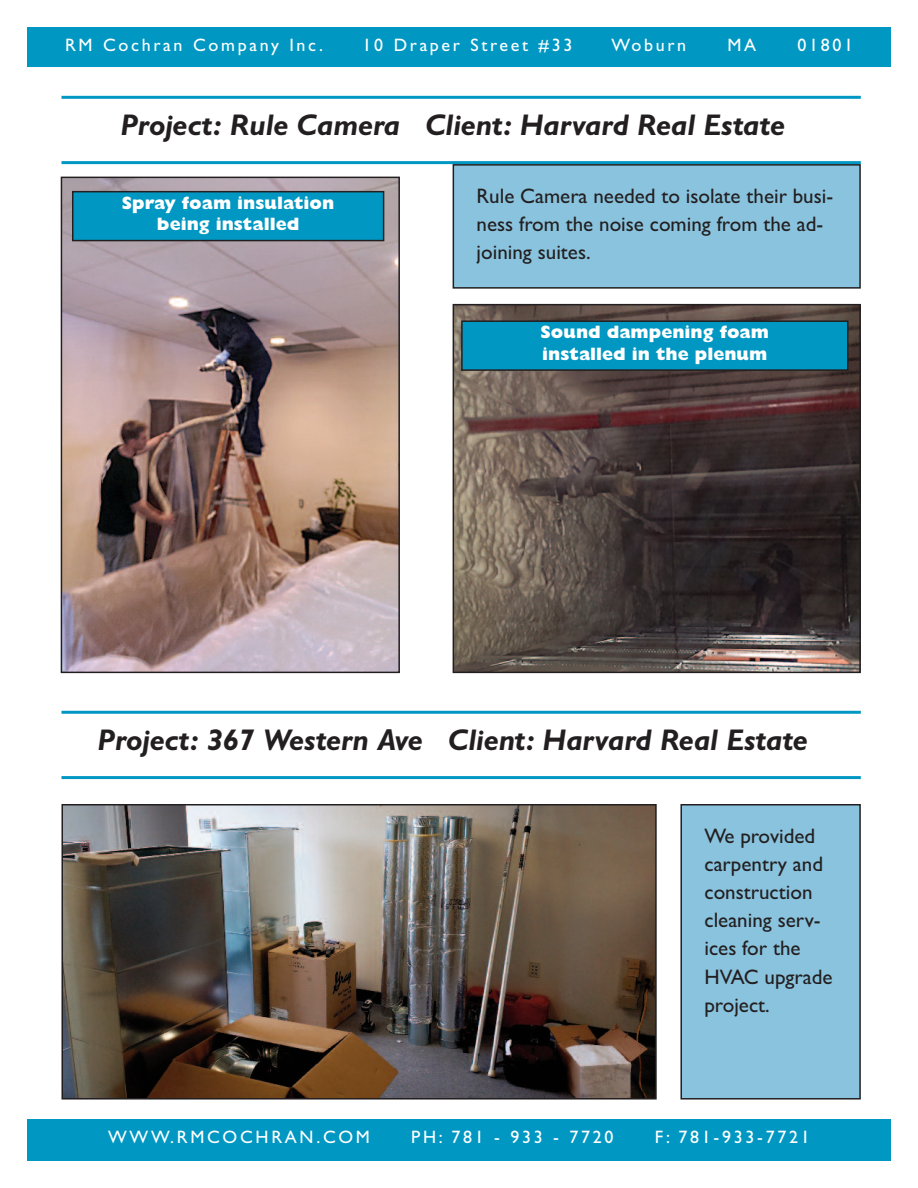
<style>
.page{position:relative;width:918px;height:1188px;background:#fff}
.page>*{position:absolute;margin:0;border:0;box-sizing:border-box;transform-origin:0 0}
.t1{font:italic 700 30px "Gill Sans MT Std";color:#231f20}
.t2{font:21px/28.2px "Gill Sans";color:#231f20}
.t3{font:18px "Gill Sans Std";letter-spacing:.15em;color:#fff}
.t4{font:800 18px/21.6px "Gill Sans MT Std";color:#fff;text-align:center}
</style>
<div class="page">
<div style="left:27px;top:27px;width:864px;height:41px;background:#0098c3"></div>
<hr style="left:27px;top:67px;width:865px;height:3px;background:#fff">
<div style="left:27px;top:1119px;width:864px;height:42px;background:#0098c3"></div>
<hr style="left:61px;top:96px;width:800px;height:3px;background:#0098c3">
<hr style="left:61px;top:161px;width:800px;height:3px;background:#0098c3">
<div style="left:453px;top:165px;width:407px;height:123px;background:#89c3de"></div>
<div style="left:453px;top:164px;width:408px;height:125px;border:2px solid #231f20"></div>
<img style="left:456px;top:307px;width:402px;height:363px">
<div style="left:453px;top:304px;width:408px;height:369px;border:2px solid #231f20"></div>
<img style="left:64px;top:180px;width:333px;height:490px">
<div style="left:61px;top:177px;width:339px;height:496px;border:2px solid #231f20"></div>
<div style="left:73px;top:192px;width:311px;height:49px;background:#0098c3"></div>
<div style="left:72px;top:191px;width:312px;height:50px;border:2px solid #231f20"></div>
<div style="left:462px;top:321px;width:386px;height:49px;background:#0098c3"></div>
<div style="left:461px;top:320px;width:388px;height:51px;border:2px solid #231f20"></div>
<hr style="left:61px;top:711px;width:800px;height:3px;background:#0098c3">
<hr style="left:61px;top:776px;width:800px;height:3px;background:#0098c3">
<div style="left:681px;top:805px;width:179px;height:294px;background:#89c3de"></div>
<div style="left:680px;top:804px;width:181px;height:296px;border:2px solid #231f20"></div>
<img style="left:64px;top:807px;width:590px;height:290px">
<div style="left:61px;top:804px;width:596px;height:296px;border:2px solid #231f20"></div>
<p class="t3" style="left:65px;top:38px;width:260px">RM Cochran Company Inc.</p>
<p class="t3" style="left:363px;top:38px;width:211px">10 Draper Street #33</p>
<p class="t3" style="left:612px;top:38px;width:76px">Woburn</p>
<p class="t3" style="left:727px;top:38px;width:30px">MA</p>
<p class="t3" style="left:797px;top:38px;width:57px">01801</p>
<h1 class="t1" style="left:120px;top:114px;width:666px">Project: Rule Camera Client: Harvard Real Estate</h1>
<p class="t4" style="left:122px;top:193px;width:214px">Spray foam insulation being installed</p>
<p class="t2" style="left:477px;top:181px;width:358px">Rule Camera needed to isolate their busi&shy;ness from the noise coming from the ad&shy;joining suites.</p>
<p class="t4" style="left:541px;top:323px;width:230px;text-align:left">Sound dampening foam installed in the plenum</p>
<h1 class="t1" style="left:98px;top:729px;width:712px">Project: 367 Western Ave Client: Harvard Real Estate</h1>
<p class="t2" style="left:704px;top:821px;width:130px">We provided carpentry and construction cleaning serv&shy;ices for the<br>HVAC upgrade project.</p>
<p class="t3" style="left:108px;top:1130px;width:263px">WWW.RMCOCHRAN.COM</p>
<p class="t3" style="left:411px;top:1130px;width:204px">PH: 781 - 933 - 7720</p>
<p class="t3" style="left:655px;top:1130px;width:157px">F: 781-933-7721</p>
</div>
